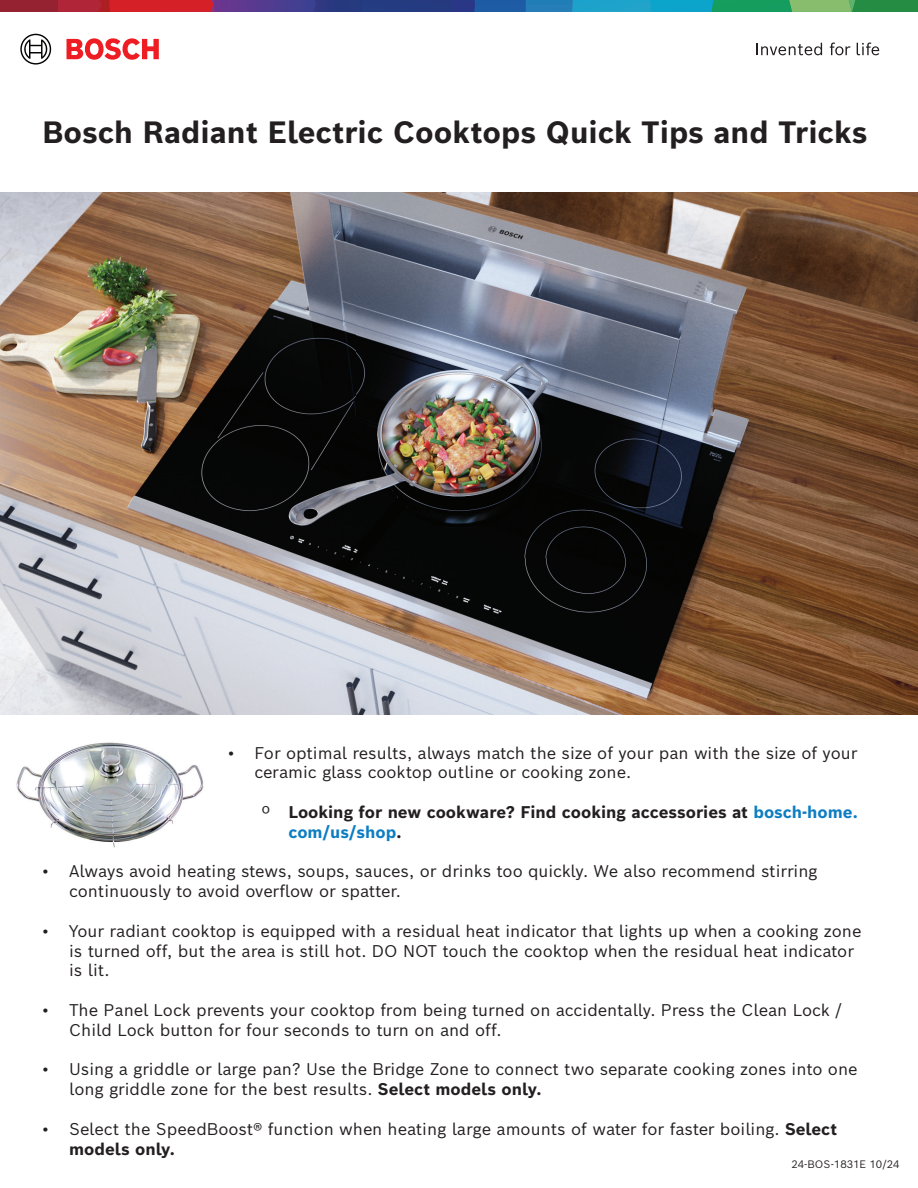
<style>
.page{position:relative;width:918px;height:1188px;background:#fff}
.page>*{position:absolute;margin:0;border:0;box-sizing:border-box;transform-origin:0 0}
.t1{font:700 30px "Bosch Sans";color:#231f20}
.t2{font:16.5px/19.8px "Bosch Sans";color:#231f20}
.t3{font:700 16.5px/19.8px "Bosch Sans";color:#231f20}
.t4{font:10.5px "Bosch Sans";color:#231f20}
.s1{font-weight:400}
.s2{color:#0d7dc2}
.s3{font-weight:700}
</style>
<div class="page">
<div style="left:0;top:0;width:58px;height:12px;background:#942231"></div>
<svg style="left:58px;top:0;width:860px;height:12px;background:#4b657b"></svg>
<svg style="left:67px;top:38px;width:92px;height:22px"></svg>
<svg style="left:20px;top:34px;width:31px;height:31px"></svg>
<svg style="left:757px;top:43px;width:65px;height:12px"></svg>
<svg style="left:830px;top:43px;width:21px;height:12px"></svg>
<svg style="left:857px;top:43px;width:22px;height:12px"></svg>
<img style="left:0;top:193px;width:918px;height:522px">
<img style="left:16px;top:742px;width:188px;height:106px">
<h1 class="t1" style="left:42px;top:107px;width:827px">Bosch Radiant Electric Cooktops Quick Tips and Tricks</h1>
<p class="t2" style="left:255px;top:741px;width:604px;text-indent:-27px">• For optimal results, always match the size of your pan with the size of your ceramic glass cooktop outline or cooking zone.</p>
<p class="t3" style="left:288px;top:801px;width:571px;text-indent:-27px"><span class="s1">º</span> Looking for new cookware? Find cooking accessories at <span class="s2">bosch-home. com/us/shop</span>.</p>
<p class="t2" style="left:69px;top:860px;width:750px;text-indent:-27px">• Always avoid heating stews, soups, sauces, or drinks too quickly. We also recommend stirring continuously to avoid overflow or spatter.</p>
<p class="t2" style="left:69px;top:920px;width:794px;text-indent:-27px">• Your radiant cooktop is equipped with a residual heat indicator that lights up when a cooking zone is turned off, but the area is still hot. DO NOT touch the cooktop when the residual heat indicator is lit.</p>
<p class="t2" style="left:69px;top:999px;width:775px;text-indent:-27px">• The Panel Lock prevents your cooktop from being turned on accidentally. Press the Clean Lock /<br>Child Lock button for four seconds to turn on and off.</p>
<p class="t2" style="left:69px;top:1058px;width:790px;text-indent:-27px">• Using a griddle or large pan? Use the Bridge Zone to connect two separate cooking zones into one long griddle zone for the best results. <span class="s3">Select models only.</span></p>
<p class="t2" style="left:69px;top:1118px;width:770px;text-indent:-27px">• Select the SpeedBoost® function when heating large amounts of water for faster boiling. <span class="s3">Select models only.</span></p>
<p class="t4" style="left:791px;top:1156px;width:110px">24-BOS-1831E 10/24</p>
</div>
